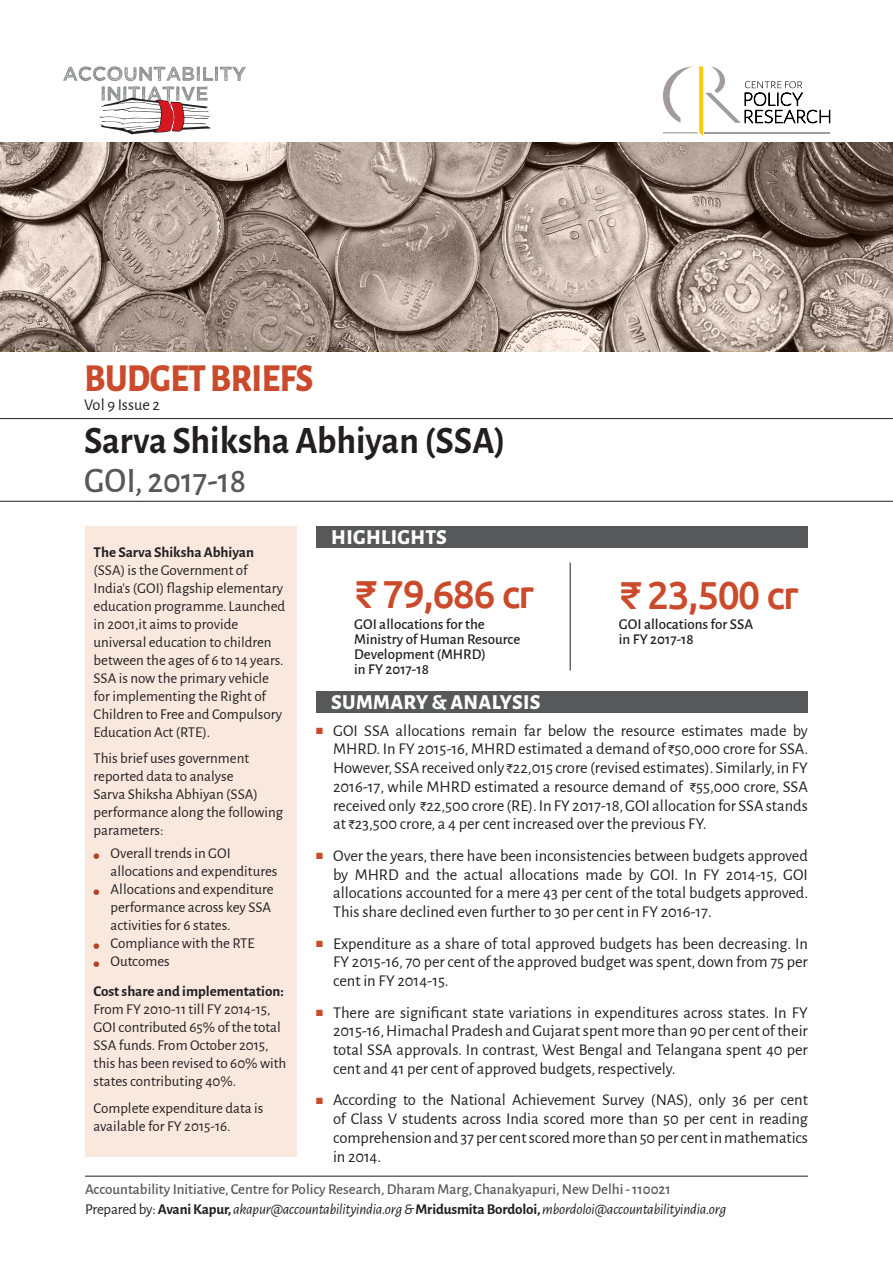
<style>
.page{position:relative;width:893px;height:1263px;background:#fff}
.page>*{position:absolute;margin:0;border:0;box-sizing:border-box;transform-origin:0 0}
.t1{font:700 39px "Alegreya Sans";color:#231f20;scale:.95 1}
.t2{font:500 39px "Ubuntu";letter-spacing:-.04em;color:#ca4a2b}
.t3{font:800 39px "Alegreya Sans";letter-spacing:-.015em;color:#ca4a2b;scale:.9 1}
.t4{font:500 35.85px "Alegreya Sans";color:#57585a;scale:.95 1}
.t5{font:800 21px "Alegreya Sans";letter-spacing:.015em;color:#fff}
.t6{font:16.5px/18.8px "Alegreya Sans";color:#231f20;text-align:justify}
.t7{font:16.35px "Alegreya Sans";color:#231f20}
.t8{font:15px/18px "Alegreya Sans";color:#231f20}
.t9{font:italic 15px "Alegreya Sans";letter-spacing:-.01em;color:#231f20}
.t10{font:500 15px/15px "Alegreya Sans";color:#231f20}
.t11{font:500 15px "Alegreya Sans";color:#57585a}
.s1{font-weight:700}
.s2{color:#b74221}
.s3{color:#ca4a2b}
.s4{font-family:"Rupee Foradian";font-size:12px}
.s5{font-style:normal}
.s6{font-weight:700;font-style:normal}
</style>
<div class="page">
<div style="left:85px;top:527px;width:212px;height:630px;background:#f8e8de"></div>
<div style="left:316px;top:692px;width:492px;height:21px;background:#57585a"></div>
<div style="left:316px;top:526px;width:492px;height:22px;background:#57585a"></div>
<svg style="left:663px;top:66px;width:167px;height:70px"></svg>
<hr style="left:570px;top:563px;width:1px;height:107px;background:#231f20">
<hr style="left:85px;top:1176px;width:723px;height:1px;background:#231f20">
<svg style="left:63px;top:66px;width:183px;height:69px"></svg>
<hr style="left:0;top:418px;width:893px;height:1px;background:#231f20">
<hr style="left:0;top:501px;width:893px;height:1px;background:#231f20">
<img style="left:0;top:142px;width:893px;height:209px">
<p class="t3" style="left:85px;top:348px;width:256px">BUDGET BRIEFS</p>
<p class="t7" style="left:84px;top:393px;width:77px">Vol 9 Issue 2</p>
<p class="t1" style="left:84px;top:412px;width:445px">Sarva Shiksha Abhiyan (SSA)</p>
<p class="t4" style="left:84px;top:455px;width:172px">GOI, 2017-18</p>
<p class="t8" style="left:94px;top:542px;width:193px"><span class="s1">The Sarva Shiksha Abhiyan </span>(SSA) is the Government of<br>India’s (GOI) flagship elementary education programme. Launched in 2001,it aims to provide universal education to children between the ages of 6 to 14 years.<br>SSA is now the primary vehicle for implementing the Right of<br>Children to Free and Compulsory<br>Education Act (RTE).</p>
<p class="t8" style="left:94px;top:749px;width:191px">This brief uses government reported data to analyse<br>Sarva Shiksha Abhiyan (SSA) performance along the following parameters:</p>
<p class="t8" style="left:111px;top:843px;width:168px;text-indent:-17px"><span class="s2">●</span> Overall trends in GOI allocations and expenditures</p>
<p class="t8" style="left:111px;top:879px;width:165px;text-indent:-17px"><span class="s2">●</span> Allocations and expenditure performance across key SSA activities for 6 states.</p>
<p class="t8" style="left:94px;top:933px;width:163px"><span class="s2">●</span> Compliance with the RTE</p>
<p class="t8" style="left:94px;top:951px;width:78px"><span class="s2">●</span> Outcomes</p>
<p class="t8" style="left:94px;top:982px;width:194px"><span class="s1">Cost share and implementation:<br></span>From FY 2010-11 till FY 2014-15,<br>GOI contributed 65% of the total<br>SSA funds. From October 2015, this has been revised to 60% with states contributing 40%.</p>
<p class="t8" style="left:94px;top:1098px;width:171px">Complete expenditure data is available for FY 2015-16.</p>
<p class="t5" style="left:331px;top:521px;width:117px">HIGHLIGHTS</p>
<p class="t2" style="left:354px;top:570px;width:182px">₹ 79,686 cr</p>
<p class="t10" style="left:354px;top:615px;width:168px">GOI allocations for the<br>Ministry of Human Resource<br>Development (MHRD)</p>
<p class="t10" style="left:354px;top:660px;width:76px">in FY 2017-18</p>
<p class="t5" style="left:331px;top:687px;width:211px">SUMMARY &amp; ANALYSIS</p>
<p class="t2" style="left:619px;top:571px;width:182px">₹ 23,500 cr</p>
<p class="t10" style="left:619px;top:616px;width:136px">GOI allocations for SSA</p>
<p class="t10" style="left:619px;top:631px;width:76px">in FY 2017-18</p>
<p class="t6" style="left:333px;top:720px;width:477px;text-indent:-17px"><span class="s3">■</span> GOI SSA allocations remain far below the resource estimates made by MHRD. In FY 2015-16, MHRD estimated a demand of <span class="s4">`</span>50,000 crore for SSA.<br>However, SSA received only <span class="s4">`</span>22,015 crore (revised estimates). Similarly, in FY 2016-17, while MHRD estimated a resource demand of <span class="s4">`</span>55,000 crore, SSA received only <span class="s4">`</span>22,500 crore (RE). In FY 2017-18, GOI allocation for SSA stands at <span class="s4">`</span>23,500 crore, a 4 per cent increased over the previous FY.</p>
<p class="t6" style="left:333px;top:845px;width:477px;text-indent:-17px"><span class="s3">■</span> Over the years, there have been inconsistencies between budgets approved by MHRD and the actual allocations made by GOI. In FY 2014-15, GOI allocations accounted for a mere 43 per cent of the total budgets approved.<br>This share declined even further to 30 per cent in FY 2016-17.</p>
<p class="t6" style="left:333px;top:933px;width:476px;text-indent:-17px"><span class="s3">■</span> Expenditure as a share of total approved budgets has been decreasing. In FY 2015-16, 70 per cent of the approved budget was spent, down from 75 per cent in FY 2014-15.</p>
<p class="t6" style="left:333px;top:1002px;width:476px;text-indent:-17px"><span class="s3">■</span> There are significant state variations in expenditures across states. In FY 2015-16, Himachal Pradesh and Gujarat spent more than 90 per cent of their total SSA approvals. In contrast, West Bengal and Telangana spent 40 per cent and 41 per cent of approved budgets, respectively.</p>
<p class="t6" style="left:333px;top:1090px;width:476px;text-indent:-17px"><span class="s3">■</span> According to the National Achievement Survey (NAS), only 36 per cent of Class V students across India scored more than 50 per cent in reading comprehension and 37 per cent scored more than 50 per cent in mathematics in 2014.</p>
<p class="t11" style="left:85px;top:1179px;width:587px">Accountability Initiative, Centre for Policy Research, Dharam Marg, Chanakyapuri, New Delhi - 110021</p>
<p class="t9" style="left:85px;top:1199px;width:643px"><span class="s5">Prepared by:</span><span class="s6">Avani Kapur,</span> akapur@accountabilityindia.org &amp; <span class="s6">Mridusmita Bordoloi,</span> mbordoloi@accountabilityindia.org</p>
</div>
